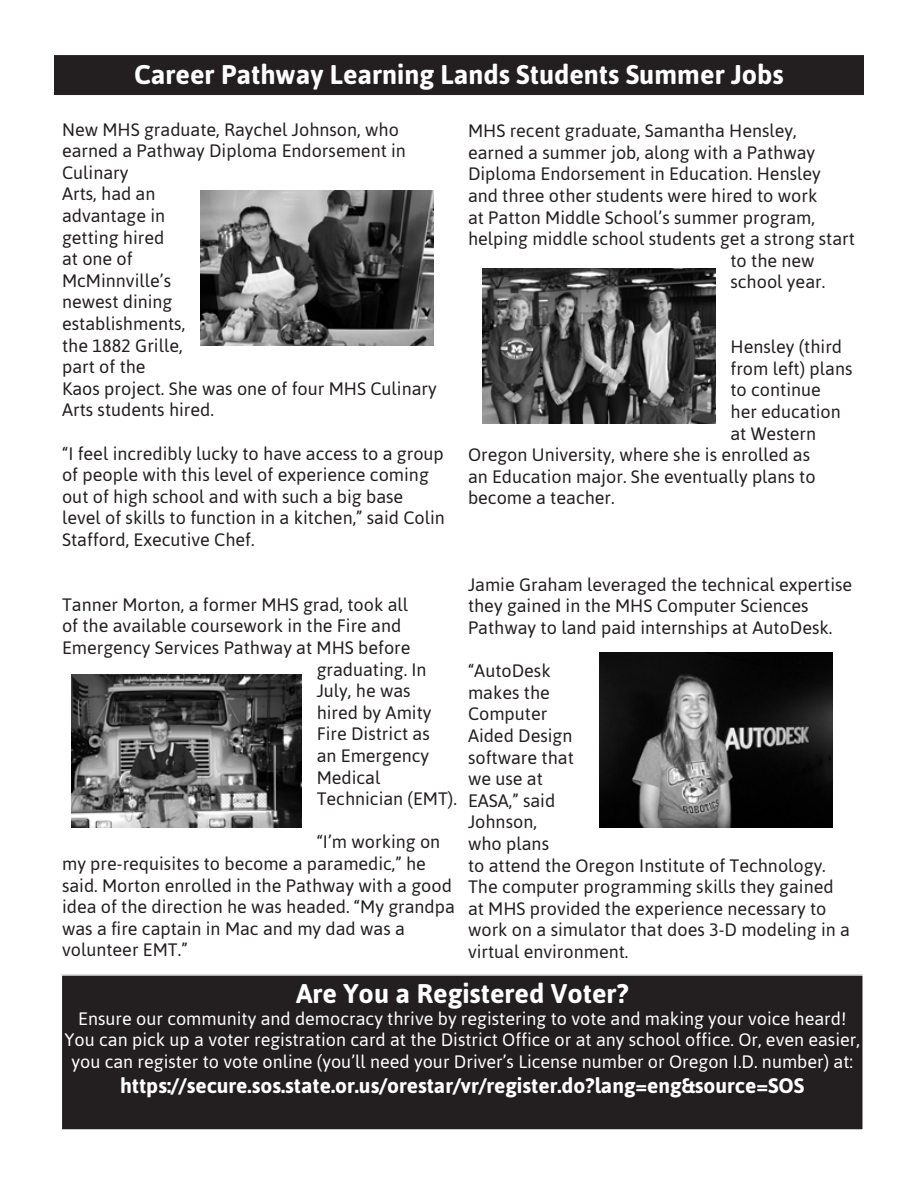
<style>
.page{position:relative;width:918px;height:1188px;background:#fff}
.page>*{position:absolute;margin:0;border:0;box-sizing:border-box;transform-origin:0 0}
.t1{font:700 27px "Asap";color:#fff}
.t2{font:700 21px "Asap";color:#fff}
.t3{font:18px/21.6px "Asap";color:#231f20}
.t4{font:18px/21.6px "Asap";color:#fff;text-align:center}
</style>
<div class="page">
<div style="left:55px;top:56px;width:808px;height:38px;background:#231f20"></div>
<div style="left:54px;top:55px;width:810px;height:40px;border:2px solid #231f20"></div>
<div style="left:61px;top:975px;width:802px;height:155px;background:#231f20"></div>
<div style="left:61px;top:974px;width:803px;height:157px;border:2px solid #fff"></div>
<img style="left:201px;top:191px;width:233px;height:155px">
<img style="left:483px;top:268px;width:233px;height:155px">
<img style="left:71px;top:674px;width:231px;height:154px">
<img style="left:599px;top:653px;width:234px;height:175px">
<p class="t1" style="left:134px;top:57px;width:651px">Career Pathway Learning Lands Students Summer Jobs</p>
<p class="t3" style="left:62px;top:118px;width:376px">New MHS graduate, Raychel Johnson, who earned a Pathway Diploma Endorsement in<br>Culinary<br>Arts, had an<br>advantage in<br>getting hired<br>at one of<br>McMinnville’s<br>newest dining<br>establishments,<br>the 1882 Grille,<br>part of the<br>Kaos project. She was one of four MHS Culinary<br>Arts students hired.</p>
<p class="t3" style="left:62px;top:442px;width:384px">“I feel incredibly lucky to have access to a group of people with this level of experience coming out of high school and with such a big base level of skills to function in a kitchen,” said Colin Stafford, Executive Chef.</p>
<p class="t3" style="left:62px;top:593px;width:348px">Tanner Morton, a former MHS grad, took all</p>
<p class="t3" style="left:62px;top:615px;width:341px">of the available coursework in the Fire and</p>
<p class="t3" style="left:62px;top:636px;width:350px">Emergency Services Pathway at MHS before</p>
<p class="t3" style="left:317px;top:658px;width:111px">graduating. In</p>
<p class="t3" style="left:317px;top:679px;width:96px">July, he was</p>
<p class="t3" style="left:317px;top:701px;width:116px">hired by Amity</p>
<p class="t3" style="left:317px;top:723px;width:115px">Fire District as</p>
<p class="t3" style="left:317px;top:744px;width:114px">an Emergency</p>
<p class="t3" style="left:317px;top:766px;width:65px">Medical</p>
<p class="t3" style="left:317px;top:787px;width:142px">Technician (EMT).</p>
<p class="t3" style="left:62px;top:831px;width:394px;text-indent:255px">“I’m working on my pre-requisites to become a paramedic,” he said. Morton enrolled in the Pathway with a good idea of the direction he was headed. “My grandpa was a fire captain in Mac and my dad was a volunteer EMT.”</p>
<p class="t3" style="left:468px;top:119px;width:330px">MHS recent graduate, Samantha Hensley,</p>
<p class="t3" style="left:468px;top:141px;width:349px">earned a summer job, along with a Pathway</p>
<p class="t3" style="left:468px;top:163px;width:354px">Diploma Endorsement in Education. Hensley</p>
<p class="t3" style="left:468px;top:184px;width:351px">and three other students were hired to work</p>
<p class="t3" style="left:468px;top:206px;width:349px">at Patton Middle School’s summer program,</p>
<p class="t3" style="left:468px;top:227px;width:388px">helping middle school students get a strong start</p>
<p class="t3" style="left:730px;top:249px;width:86px">to the new</p>
<p class="t3" style="left:730px;top:271px;width:96px">school year.</p>
<p class="t3" style="left:730px;top:335px;width:113px">Hensley (third</p>
<p class="t3" style="left:730px;top:357px;width:123px">from left) plans</p>
<p class="t3" style="left:730px;top:379px;width:92px">to continue</p>
<p class="t3" style="left:730px;top:400px;width:112px">her education</p>
<p class="t3" style="left:730px;top:422px;width:87px">at Western</p>
<p class="t3" style="left:468px;top:443px;width:344px">Oregon University, where she is enrolled as</p>
<p class="t3" style="left:468px;top:465px;width:349px">an Education major. She eventually plans to</p>
<p class="t3" style="left:468px;top:487px;width:148px">become a teacher.</p>
<p class="t3" style="left:468px;top:573px;width:386px">Jamie Graham leveraged the technical expertise they gained in the MHS Computer Sciences<br>Pathway to land paid internships at AutoDesk.</p>
<p class="t3" style="left:468px;top:659px;width:383px">“AutoDesk<br>makes the<br>Computer<br>Aided Design<br>software that<br>we use at<br>EASA,” said<br>Johnson,<br>who plans<br>to attend the Oregon Institute of Technology.<br>The computer programming skills they gained at MHS provided the experience necessary to work on a simulator that does 3-D modeling in a virtual environment.</p>
<p class="t1" style="left:296px;top:976px;width:334px">Are You a Registered Voter?</p>
<p class="t4" style="left:65px;top:1007px;width:797px">Ensure our community and democracy thrive by registering to vote and making your voice heard!<br>You can pick up a voter registration card at the District Office or at any school office. Or, even easier, you can register to vote online (you’ll need your Driver’s License number or Oregon I.D. number) at:</p>
<p class="t2" style="left:120px;top:1072px;width:686px">https://secure.sos.state.or.us/orestar/vr/register.do?lang=eng&amp;source=SOS</p>
</div>
